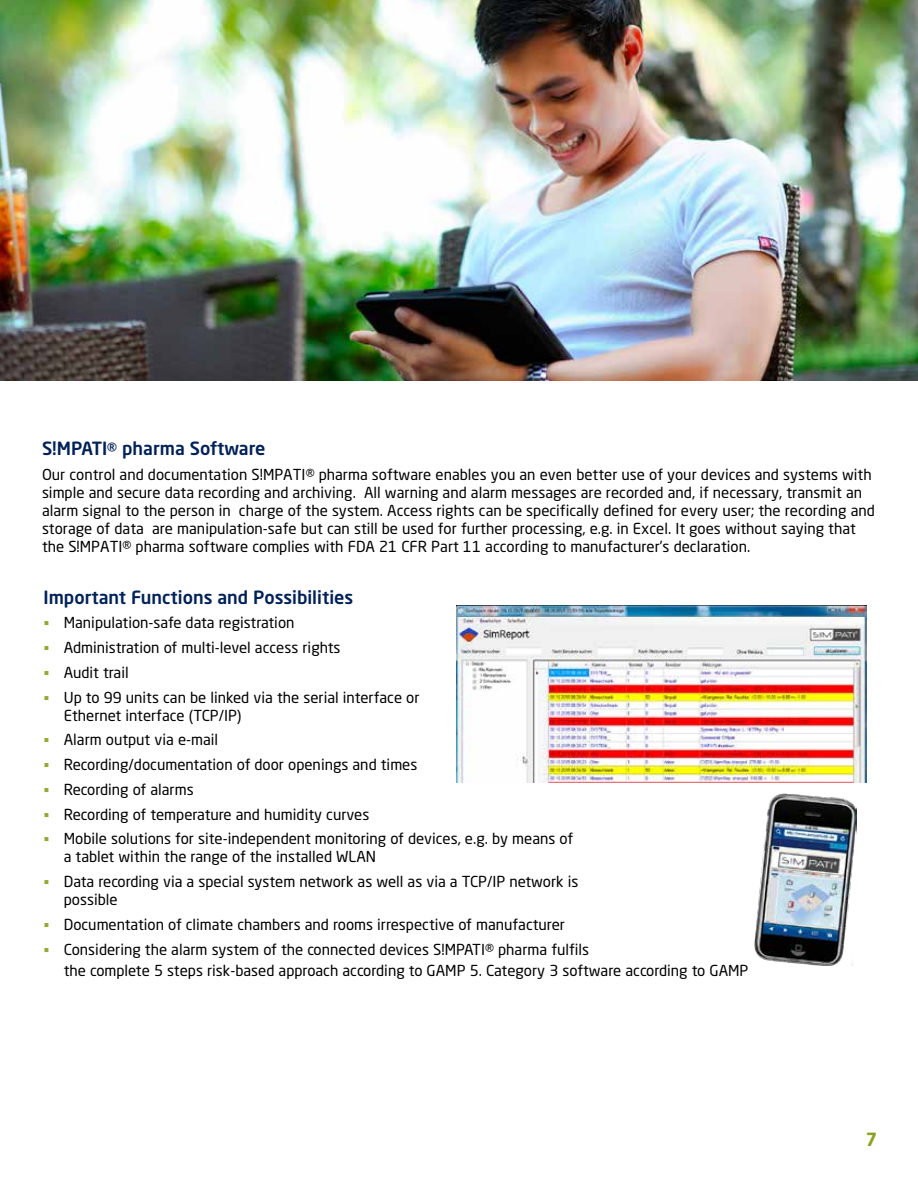
<style>
.page{position:relative;width:918px;height:1188px;background:#fff}
.page>*{position:absolute;margin:0;border:0;box-sizing:border-box;transform-origin:0 0}
.t1{font:500 18px "Neo Sans Std";color:#002157}
.t2{font:700 18px "Neo Sans Std";color:#8ca122}
.t3{font:15px/24.8px "Neo Sans Std";color:#000}
.s1{font-size:16.5px}
</style>
<div class="page">
<img style="left:0;top:0;width:918px;height:381px">
<img style="left:457px;top:606px;width:409px;height:177px">
<img style="left:755px;top:794px;width:101px;height:171px">
<p class="t1" style="left:42px;top:437px;width:225px">S!MPATI<span class="s1">®</span> pharma Software</p>
<p class="t3" style="left:42px;top:466px;width:835px;line-height:18px">Our control and documentation S!MPATI® pharma software enables you an even better use of your devices and systems with simple and secure data recording and archiving. All warning and alarm messages are recorded and, if necessary, transmit an alarm signal to the person in charge of the system. Access rights can be specifically defined for every user; the recording and storage of data are manipulation-safe but can still be used for further processing, e.g. in Excel. It goes without saying that the S!MPATI® pharma software complies with FDA 21 CFR Part 11 according to manufacturer’s declaration.</p>
<p class="t1" style="left:44px;top:586px;width:311px">Important Functions and Possibilities</p>
<p class="t3" style="left:64px;top:610px;width:357px">Manipulation-safe data registration<br>Administration of multi-level access rights<br>Audit trail<br>Up to 99 units can be linked via the serial interface or</p>
<p class="t3" style="left:64px;top:703px;width:511px">Ethernet interface (TCP/IP)<br>Alarm output via e-mail<br>Recording/documentation of door openings and times<br>Recording of alarms<br>Recording of temperature and humidity curves<br>Mobile solutions for site-independent monitoring of devices, e.g. by means of</p>
<p class="t3" style="left:64px;top:844px;width:516px">a tablet within the range of the installed WLAN<br>Data recording via a special system network as well as via a TCP/IP network is</p>
<p class="t3" style="left:64px;top:887px;width:527px">possible<br>Documentation of climate chambers and rooms irrespective of manufacturer<br>Considering the alarm system of the connected devices S!MPATI® pharma fulfils</p>
<p class="t3" style="left:64px;top:958px;width:686px">the complete 5 steps risk-based approach according to GAMP 5. Category 3 software according to GAMP</p>
<p class="t2" style="left:866px;top:1127px;width:13px">7</p>
</div>
